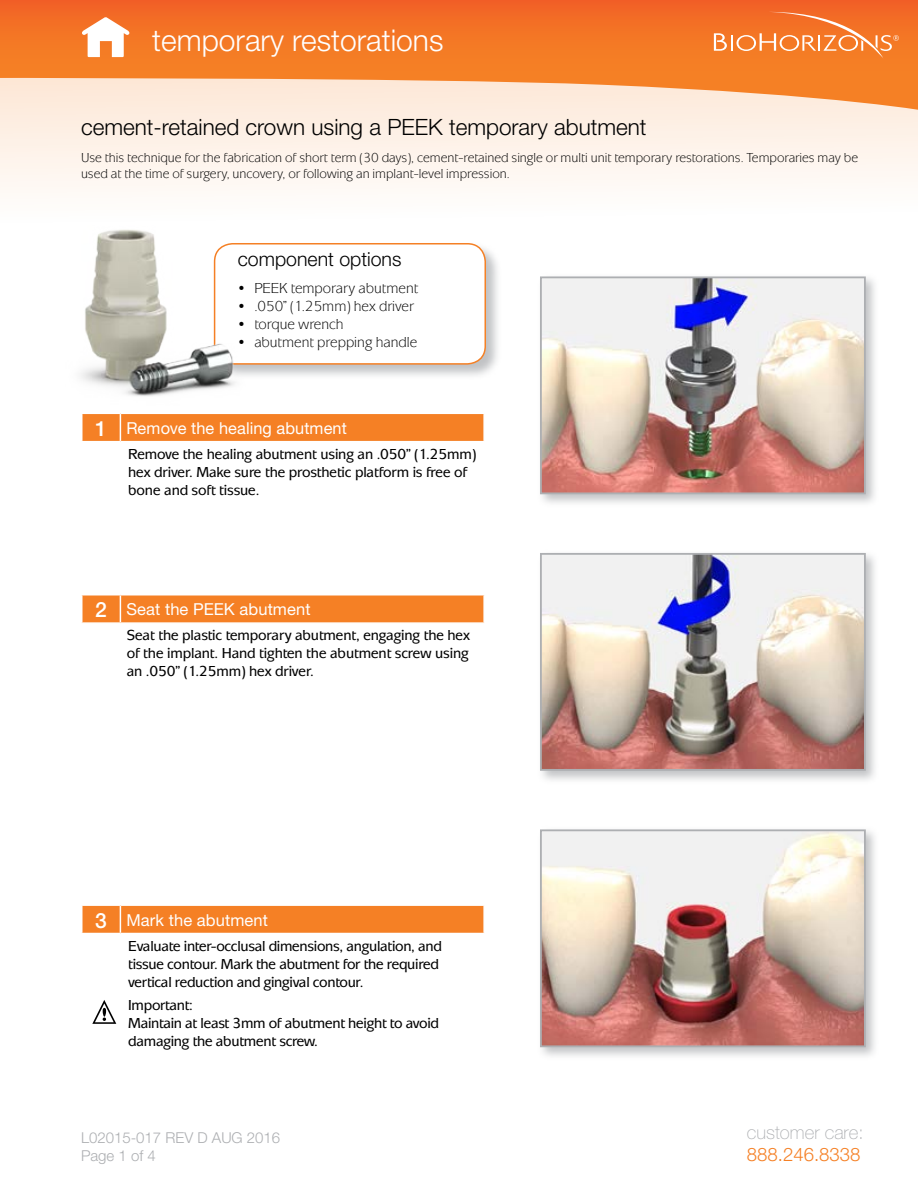
<style>
.page{position:relative;width:918px;height:1188px;background:#fff}
.page>*{position:absolute;margin:0;border:0;box-sizing:border-box;transform-origin:0 0}
.t1{font:300 30px "Helvetica Neue";color:#fff}
.t2{font:300 22.5px "Helvetica Neue";color:#000}
.t3{font:300 19.5px "Helvetica Neue";color:#000}
.t4{font:100 18.6px "Helvetica Neue";color:#adafb2}
.t5{font:300 18.6px "Helvetica Neue";color:#f58025}
.t6{font:16.5px "Helvetica Neue";letter-spacing:.005em;color:#fff}
.t7{font:500 15px/18px "Mixage ITC";letter-spacing:-.02em;color:#000}
.t8{font:15px "Mixage ITC";color:#000}
.t9{font:300 15px/18px "Helvetica Neue";color:#adafb2}
.t10{font:13.5px/16.5px "Mixage ITC";color:#000}
.s1{font-weight:500;font-size:21px}
</style>
<div class="page">
<svg style="left:0;top:112px;width:918px;height:78px;fill:#fef3eb"></svg>
<svg style="left:0;top:0;width:918px;height:112px;background:#f69456"></svg>
<svg style="left:714px;top:12px;width:185px;height:47px;background:#f4833d"></svg>
<svg style="left:81px;top:17px;width:49px;height:40px"></svg>
<svg style="left:82px;top:413px;width:401px;height:28px;background:#f5852e"></svg>
<div style="left:81px;top:595px;width:403px;height:28px;background:#f58025"></div>
<hr style="left:483px;top:596px;width:2px;height:26px;background:#fff">
<hr style="left:120px;top:622px;width:365px;height:2px;background:#fff">
<svg style="left:81px;top:905px;width:403px;height:28px;background:#f5862f"></svg>
<hr style="left:483px;top:906px;width:2px;height:27px;background:#fff">
<div style="left:213px;top:242px;width:289px;height:138px;background:#adafb2;opacity:.75"></div>
<div style="left:215px;top:244px;width:270px;height:120px;background:#fff;border-radius:18px"></div>
<div style="left:214px;top:243px;width:272px;height:122px;border:2px solid #f58025;border-radius:18px"></div>
<div style="left:537px;top:273px;width:342px;height:235px;background:#adafb2;opacity:.75"></div>
<img style="left:543px;top:279px;width:320px;height:212px">
<div style="left:540px;top:276px;width:326px;height:218px;border:2px solid #adafb2"></div>
<div style="left:537px;top:549px;width:342px;height:235px;background:#adafb2;opacity:.75"></div>
<img style="left:543px;top:556px;width:320px;height:212px">
<div style="left:540px;top:553px;width:326px;height:218px;border:2px solid #adafb2"></div>
<div style="left:537px;top:826px;width:342px;height:235px;background:#adafb2;opacity:.75"></div>
<img style="left:543px;top:832px;width:320px;height:212px">
<div style="left:540px;top:829px;width:326px;height:218px;border:2px solid #adafb2"></div>
<img style="left:81px;top:229px;width:164px;height:167px">
<svg style="left:92px;top:1000px;width:24px;height:24px"></svg>
<h1 class="t1" style="left:152px;top:22px;width:293px">temporary restorations</h1>
<h2 class="t2" style="left:81px;top:113px;width:567px">cement-retained crown using a PEEK temporary abutment</h2>
<p class="t10" style="left:81px;top:149px;width:779px">Use this technique for the fabrication of short term (30 days), cement-retained single or multi unit temporary restorations. Temporaries may be used at the time of surgery, uncovery, or following an implant-level impression.</p>
<h3 class="t3" style="left:238px;top:247px;width:165px">component options</h3>
<p class="t8" style="left:238px;top:279px;width:182px">• PEEK temporary abutment</p>
<p class="t8" style="left:238px;top:297px;width:178px">• .050” (1.25mm) hex driver</p>
<p class="t8" style="left:238px;top:315px;width:107px">• torque wrench</p>
<p class="t8" style="left:238px;top:333px;width:181px">• abutment prepping handle</p>
<p class="t6" style="left:95px;top:418px;width:253px"><span class="s1">1</span> Remove the healing abutment</p>
<p class="t7" style="left:128px;top:445px;width:350px">Remove the healing abutment using an .050” (1.25mm) hex driver. Make sure the prosthetic platform is free of bone and soft tissue.</p>
<p class="t6" style="left:95px;top:600px;width:217px"><span class="s1">2</span> Seat the PEEK abutment</p>
<p class="t7" style="left:127px;top:626px;width:345px;text-align:justify">Seat the plastic temporary abutment, engaging the hex of the implant. Hand tighten the abutment screw using an .050” (1.25mm) hex driver.</p>
<p class="t6" style="left:95px;top:910px;width:174px"><span class="s1">3</span> Mark the abutment</p>
<p class="t7" style="left:128px;top:937px;width:315px">Evaluate inter-occlusal dimensions, angulation, and tissue contour. Mark the abutment for the required vertical reduction and gingival contour.</p>
<p class="t7" style="left:128px;top:996px;width:312px">Important:<br>Maintain at least 3mm of abutment height to avoid damaging the abutment screw.</p>
<p class="t9" style="left:81px;top:1128px;width:201px">L02015-017 REV D AUG 2016<br>Page 1 of 4</p>
<p class="t4" style="left:747px;top:1121px;width:118px">customer care:</p>
<p class="t5" style="left:747px;top:1143px;width:115px">888.246.8338</p>
</div>
